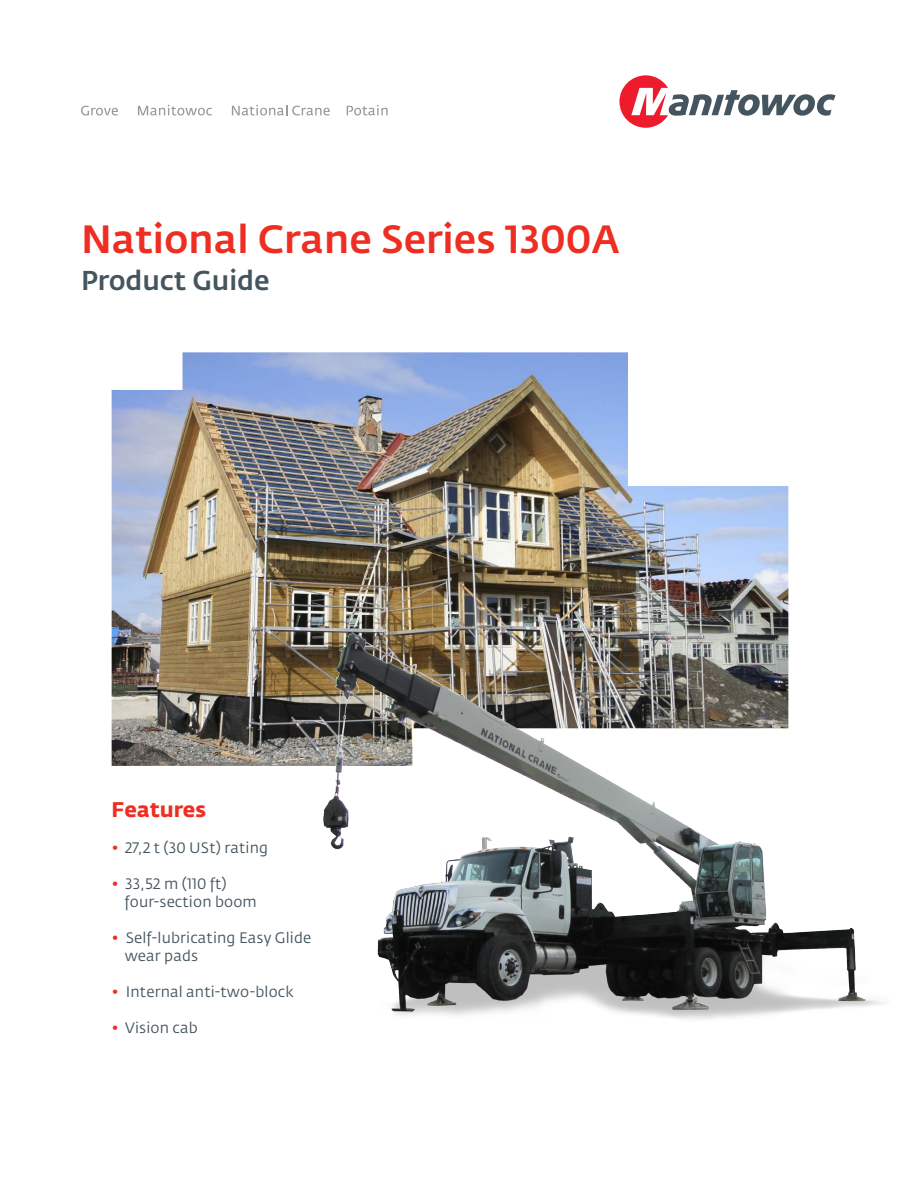
<style>
.page{position:relative;width:918px;height:1188px;background:#fff}
.page>*{position:absolute;margin:0;border:0;box-sizing:border-box;transform-origin:0 0}
.t1{font:500 39px "Fedra Sans Pro";color:#ee2e22}
.t2{font:500 27px "Fedra Sans Pro";color:#45555f}
.t3{font:700 21px "Fedra Sans Pro";color:#ee2e22}
.t4{font:15px "Fedra Sans Pro";letter-spacing:.01em;color:#45555f}
.s1{color:#ee2e22}
</style>
<div class="page">
<svg style="left:81px;top:106px;width:37px;height:10px"></svg>
<svg style="left:138px;top:105px;width:74px;height:11px"></svg>
<svg style="left:232px;top:105px;width:98px;height:11px"></svg>
<svg style="left:347px;top:105px;width:41px;height:11px"></svg>
<svg style="left:619px;top:75px;width:217px;height:53px"></svg>
<img style="left:112px;top:352px;width:676px;height:414px">
<img style="left:242px;top:610px;width:643px;height:410px">
<p class="t1" style="left:81px;top:215px;width:540px">National Crane Series 1300A</p>
<p class="t2" style="left:81px;top:264px;width:190px">Product Guide</p>
<p class="t3" style="left:112px;top:796px;width:96px">Features</p>
<p class="t4" style="left:112px;top:838px;width:158px"><span class="s1">•</span> 27,2 t (30 USt) rating</p>
<p class="t4" style="left:112px;top:874px;width:117px"><span class="s1">•</span> 33,52 m (110 ft)</p>
<p class="t4" style="left:125px;top:892px;width:133px">four-section boom</p>
<p class="t4" style="left:112px;top:928px;width:201px"><span class="s1">•</span> Self-lubricating Easy Glide</p>
<p class="t4" style="left:125px;top:946px;width:75px">wear pads</p>
<p class="t4" style="left:112px;top:982px;width:184px"><span class="s1">•</span> Internal anti-two-block</p>
<p class="t4" style="left:112px;top:1018px;width:88px"><span class="s1">•</span> Vision cab</p>
</div>
